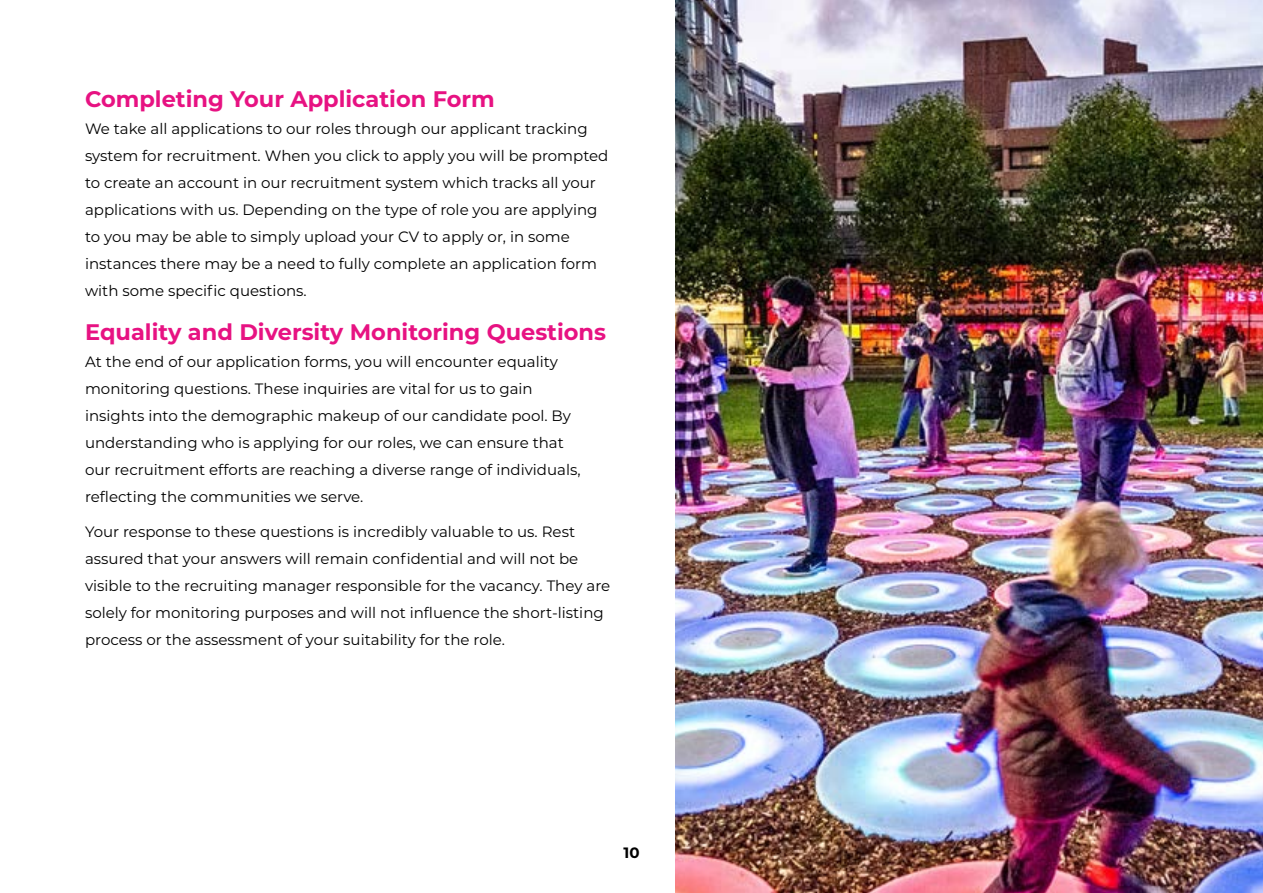
<style>
.page{position:relative;width:1263px;height:893px;background:#fff}
.page>*{position:absolute;margin:0;border:0;box-sizing:border-box;transform-origin:0 0}
.Sub_heads{font:700 22.5px "Montserrat";color:#e71282}
.Body{font:15px/27px "Montserrat";color:#000}
.t1{font:700 15px "Montserrat";color:#000}
</style>
<div class="page">
<img style="left:675px;top:0;width:588px;height:893px">
<p class="Sub_heads" style="left:85px;top:83px;width:411px">Completing Your Application Form</p>
<p class="Body" style="left:85px;top:114px;width:525px">We take all applications to our roles through our applicant tracking system for recruitment. When you click to apply you will be prompted to create an account in our recruitment system which tracks all your applications with us. Depending on the type of role you are applying to you may be able to simply upload your CV to apply or, in some instances there may be a need to fully complete an application form with some specific questions.</p>
<p class="Sub_heads" style="left:85px;top:316px;width:522px">Equality and Diversity Monitoring Questions</p>
<p class="Body" style="left:85px;top:347px;width:497px">At the end of our application forms, you will encounter equality monitoring questions. These inquiries are vital for us to gain insights into the demographic makeup of our candidate pool. By understanding who is applying for our roles, we can ensure that our recruitment efforts are reaching a diverse range of individuals, reflecting the communities we serve.</p>
<p class="Body" style="left:85px;top:518px;width:527px">Your response to these questions is incredibly valuable to us. Rest assured that your answers will remain confidential and will not be visible to the recruiting manager responsible for the vacancy. They are solely for monitoring purposes and will not influence the short-listing process or the assessment of your suitability for the role.</p>
<p class="t1" style="left:623px;top:842px;width:18px">10</p>
</div>
